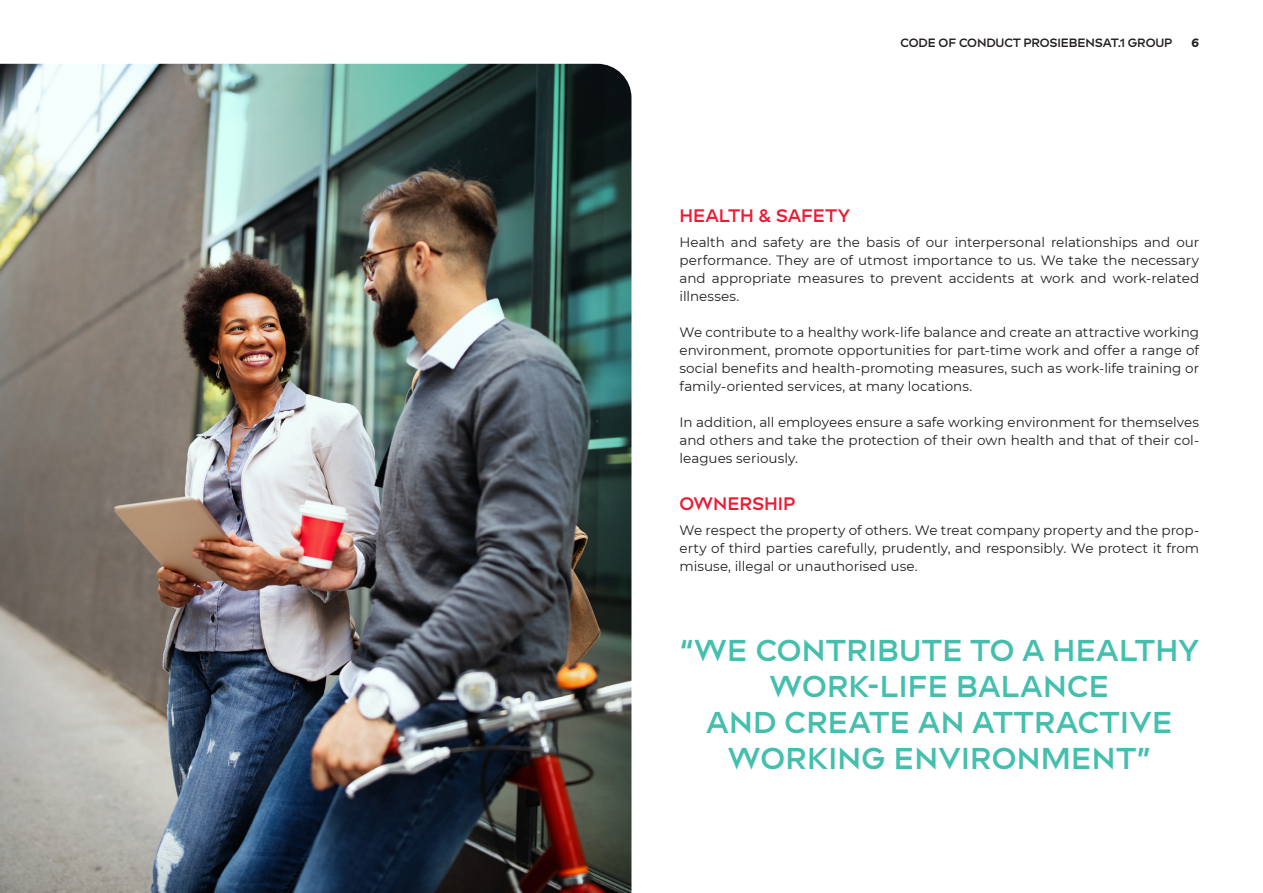
<style>
.page{position:relative;width:1263px;height:893px;background:#fff}
.page>*{position:absolute;margin:0;border:0;box-sizing:border-box;transform-origin:0 0}
.t1{font:600 30px/36px "Seven One Caps TT";letter-spacing:.01em;color:#45bfad;text-align:center}
.t2{font:600 18px "Seven One Caps TT";letter-spacing:-.005em;color:#ed1a33}
.t3{font:13.5px/18px "Montserrat";color:#231f20;text-align:justify}
.t4{font:600 12px "Seven One Caps TT";letter-spacing:-.01em;color:#231f20}
.t5{font:800 12px "Seven One Highlight TT";color:#231f20}
</style>
<div class="page">
<img style="left:0;top:64px;width:631px;height:829px">
<p class="t4" style="left:900px;top:35px;width:273px">CODE OF CONDUCT PROSIEBENSAT.1 GROUP</p>
<p class="t5" style="left:1191px;top:34px;width:9px">6</p>
<h2 class="t2" style="left:679px;top:204px;width:172px">HEALTH &amp; SAFETY</h2>
<p class="t3" style="left:679px;top:233px;width:521px">Health and safety are the basis of our interpersonal relationships and our performance. They are of utmost importance to us. We take the necessary and appropriate measures to prevent accidents at work and work-related illnesses.</p>
<p class="t3" style="left:679px;top:323px;width:521px">We contribute to a healthy work-life balance and create an attractive working environment, promote opportunities for part-time work and offer a range of social benefits and health-promoting measures, such as work-life training or family-oriented services, at many locations.</p>
<p class="t3" style="left:679px;top:413px;width:521px">In addition, all employees ensure a safe working environment for themselves and others and take the protection of their own health and that of their col&shy;leagues seriously.</p>
<h2 class="t2" style="left:679px;top:492px;width:117px">OWNERSHIP</h2>
<p class="t3" style="left:679px;top:521px;width:521px">We respect the property of others. We treat company property and the prop&shy;erty of third parties carefully, prudently, and responsibly. We protect it from misuse, illegal or unauthorised use.</p>
<h1 class="t1" style="left:680px;top:632px;width:521px">“WE CONTRIBUTE TO A HEALTHY<br>WORK-LIFE BALANCE<br>AND CREATE AN ATTRACTIVE<br>WORKING ENVIRONMENT”</h1>
</div>
